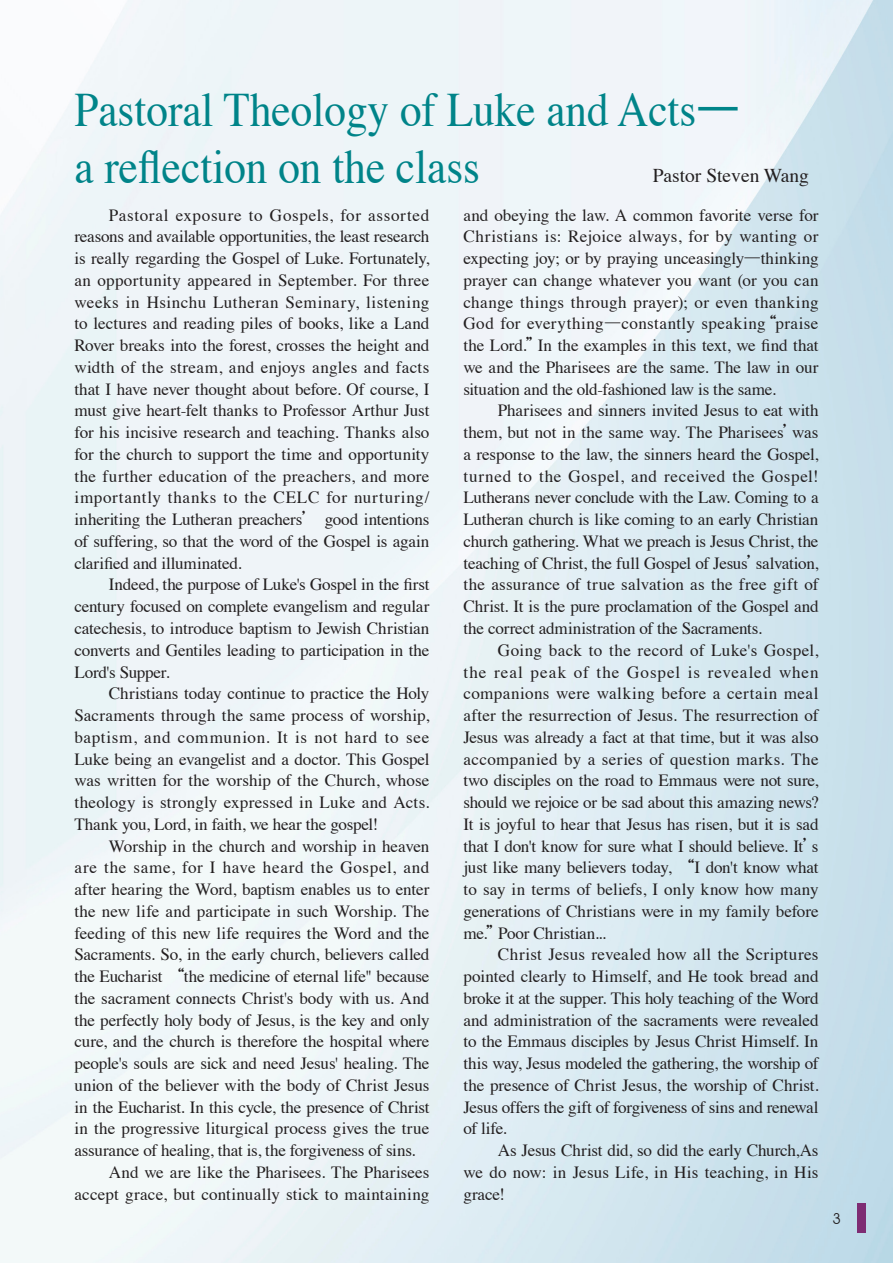
<style>
.page{position:relative;width:893px;height:1263px;background:#fff}
.page>*{position:absolute;margin:0;border:0;box-sizing:border-box;transform-origin:0 0}
.大標{font:48px "Times";color:#008489;scale:.9 1}
.大標-2{font:19.5px "Times";color:#231f20}
.內文{font:17.1px/21.8px "Times";letter-spacing:-.005em;color:#231f20;text-align:justify}
.t1{font:15px "Avant Garde IT Cby BT";color:#231f20}
.s1{font-family:"DF Ming Std W9"}
.s2{font-family:"DF Ming Std W5"}
</style>
<div class="page">
<img style="left:0;top:0;width:893px;height:1263px">
<div style="left:857px;top:1203px;width:8px;height:30px;background:#7e2c73"></div>
<p class="大標" style="left:74px;top:65px;width:741px">Pastoral Theology of Luke and Acts<span class="s1">—</span></p>
<p class="大標" style="left:74px;top:122px;width:452px">a reflection on the class</p>
<p class="大標-2" style="left:653px;top:157px;width:158px">Pastor Steven Wang</p>
<p class="內文" style="left:74px;top:203px;width:357px;text-indent:34px">Pastoral exposure to Gospels, for assorted reasons and available opportunities, the least research is really regarding the Gospel of Luke. Fortunately, an opportunity appeared in September. For three weeks in Hsinchu Lutheran Seminary, listening to lectures and reading piles of books, like a Land Rover breaks into the forest, crosses the height and width of the stream, and enjoys angles and facts that I have never thought about before. Of course, I must give heart-felt thanks to Professor Arthur Just for his incisive research and teaching. Thanks also for the church to support the time and opportunity the further education of the preachers, and more importantly thanks to the CELC for nurturing/ inheriting the Lutheran preachers<span class="s2">’</span> good intentions of suffering, so that the word of the Gospel is again clarified and illuminated.</p>
<p class="內文" style="left:74px;top:572px;width:357px;text-indent:34px">Indeed, the purpose of Luke's Gospel in the first century focused on complete evangelism and regular catechesis, to introduce baptism to Jewish Christian converts and Gentiles leading to participation in the Lord's Supper.</p>
<p class="內文" style="left:74px;top:681px;width:357px;text-indent:34px">Christians today continue to practice the Holy Sacraments through the same process of worship, baptism, and communion. It is not hard to see Luke being an evangelist and a doctor. This Gospel was written for the worship of the Church, whose theology is strongly expressed in Luke and Acts.<br>Thank you, Lord, in faith, we hear the gospel!</p>
<p class="內文" style="left:74px;top:833px;width:357px;text-indent:34px">Worship in the church and worship in heaven are the same, for I have heard the Gospel, and after hearing the Word, baptism enables us to enter the new life and participate in such Worship. The feeding of this new life requires the Word and the Sacraments. So, in the early church, believers called the Eucharist <span class="s2">“</span>the medicine of eternal life" because the sacrament connects Christ's body with us. And the perfectly holy body of Jesus, is the key and only cure, and the church is therefore the hospital where people's souls are sick and need Jesus' healing. The union of the believer with the body of Christ Jesus in the Eucharist. In this cycle, the presence of Christ in the progressive liturgical process gives the true assurance of healing, that is, the forgiveness of sins.</p>
<p class="內文" style="left:74px;top:1160px;width:357px;text-align:right">And we are like the Pharisees. The Pharisees accept grace, but continually stick to maintaining</p>
<p class="內文" style="left:463px;top:203px;width:357px">and obeying the law. A common favorite verse for Christians is: Rejoice always, for by wanting or expecting joy; or by praying unceasingly<span class="s2">—</span>thinking prayer can change whatever you want (or you can change things through prayer); or even thanking God for everything<span class="s2">—</span>constantly speaking<span class="s2">“</span>praise the Lord.<span class="s2">”</span>In the examples in this text, we find that we and the Pharisees are the same. The law in our situation and the old-fashioned law is the same.</p>
<p class="內文" style="left:463px;top:398px;width:357px;text-indent:34px">Pharisees and sinners invited Jesus to eat with them, but not in the same way. The Pharisees<span class="s2">’</span>was a response to the law, the sinners heard the Gospel, turned to the Gospel, and received the Gospel!<br>Lutherans never conclude with the Law. Coming to a Lutheran church is like coming to an early Christian church gathering. What we preach is Jesus Christ, the teaching of Christ, the full Gospel of Jesus<span class="s2">’</span>salvation, the assurance of true salvation as the free gift of Christ. It is the pure proclamation of the Gospel and the correct administration of the Sacraments.</p>
<p class="內文" style="left:463px;top:638px;width:358px;text-indent:34px">Going back to the record of Luke's Gospel, the real peak of the Gospel is revealed when companions were walking before a certain meal after the resurrection of Jesus. The resurrection of Jesus was already a fact at that time, but it was also accompanied by a series of question marks. The two disciples on the road to Emmaus were not sure, should we rejoice or be sad about this amazing news?<br>It is joyful to hear that Jesus has risen, but it is sad that I don't know for sure what I should believe. It<span class="s2">’</span>s just like many believers today, <span class="s2">“</span>I don't know what to say in terms of beliefs, I only know how many generations of Christians were in my family before me.<span class="s2">”</span>Poor Christian...</p>
<p class="內文" style="left:463px;top:942px;width:357px;text-indent:34px">Christ Jesus revealed how all the Scriptures pointed clearly to Himself, and He took bread and broke it at the supper. This holy teaching of the Word and administration of the sacraments were revealed to the Emmaus disciples by Jesus Christ Himself. In this way, Jesus modeled the gathering, the worship of the presence of Christ Jesus, the worship of Christ.<br>Jesus offers the gift of forgiveness of sins and renewal of life.</p>
<p class="內文" style="left:463px;top:1138px;width:357px;text-indent:34px">As Jesus Christ did, so did the early Church,As we do now: in Jesus Life, in His teaching, in His grace!</p>
<p class="t1" style="left:832px;top:1209px;width:10px">3</p>
</div>
